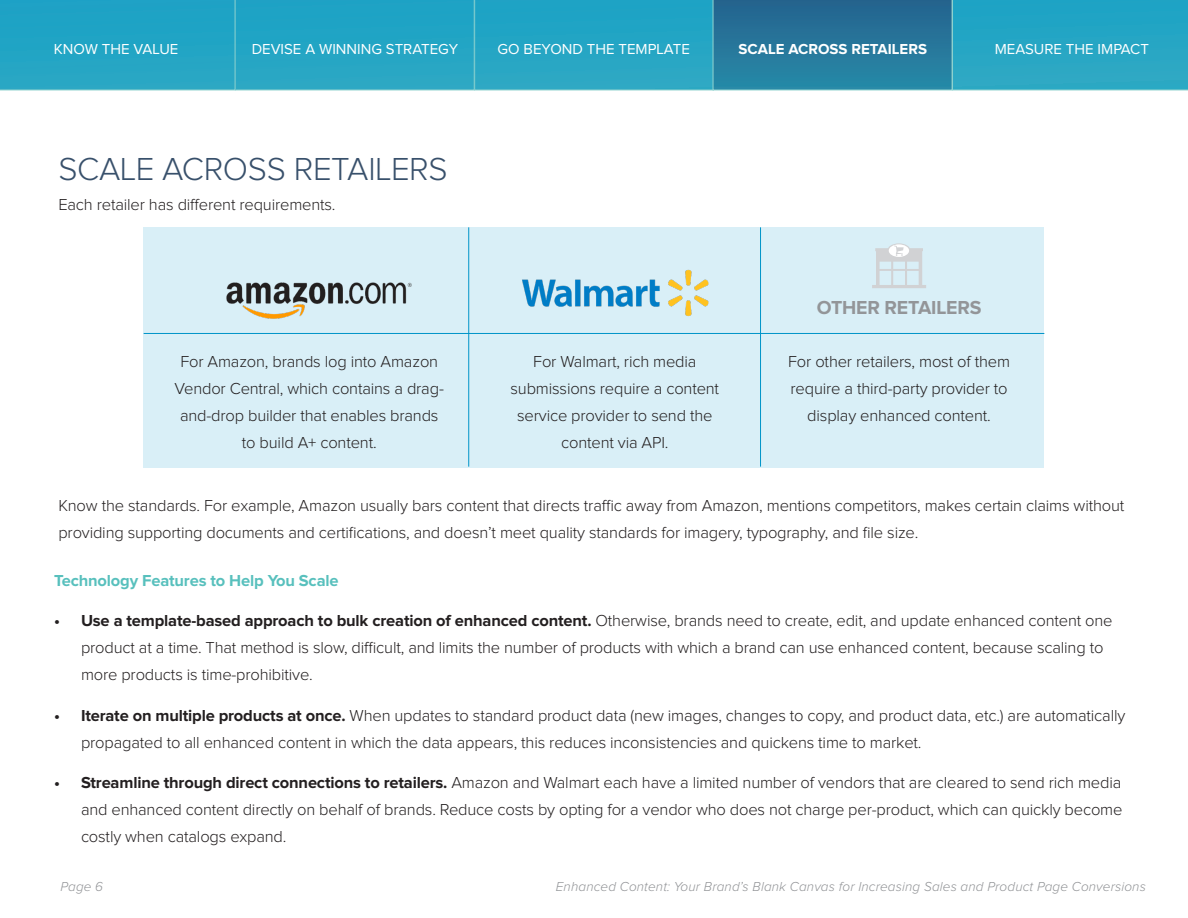
<style>
.page{position:relative;width:1188px;height:918px;background:#fff}
.page>*{position:absolute;margin:0;border:0;box-sizing:border-box;transform-origin:0 0}
.t1{font:300 33px "Proxima Nova";letter-spacing:-.01em;color:#38506b}
.t2{font:700 19.5px "Proxima Nova";letter-spacing:-.01em;color:#939598}
.t3{font:300 16.5px/27px "Proxima Nova";letter-spacing:-.01em;color:#231f20}
.t4{font:700 16.5px "Proxima Nova";letter-spacing:-.01em;color:#58c0bd}
.t5{font:15px "Proxima Nova";color:#fff}
.t6{font:700 15px "Proxima Nova";color:#fff}
.t7{font:italic 300 13.5px "Proxima Nova";letter-spacing:.01em;color:#919396}
.s1{font-weight:700}
</style>
<div class="page">
<div style="left:144px;top:227px;width:900px;height:241px;background:#d9eff7"></div>
<img style="left:522px;top:270px;width:187px;height:46px">
<img style="left:226px;top:282px;width:186px;height:37px">
<hr style="left:468px;top:227px;width:1px;height:240px;background:#0094c8">
<hr style="left:144px;top:333px;width:900px;height:1px;background:#0094c8">
<hr style="left:760px;top:227px;width:1px;height:240px;background:#0094c8">
<svg style="left:872px;top:243px;width:54px;height:45px"></svg>
<svg style="left:0;top:0;width:1188px;height:90px;background:#259cbc"></svg>
<p class="t5" style="left:54px;top:42px;width:126px">KNOW THE VALUE</p>
<p class="t5" style="left:252px;top:42px;width:208px">DEVISE A WINNING STRATEGY</p>
<p class="t5" style="left:995px;top:42px;width:156px">MEASURE THE IMPACT</p>
<p class="t5" style="left:498px;top:42px;width:194px">GO BEYOND THE TEMPLATE</p>
<p class="t6" style="left:739px;top:42px;width:190px">SCALE ACROSS RETAILERS</p>
<p class="t1" style="left:58px;top:154px;width:391px">SCALE ACROSS RETAILERS</p>
<p class="t3" style="left:58px;top:192px;width:279px">Each retailer has different requirements.</p>
<p class="t3" style="left:175px;top:348px;width:271px;text-align:center">For Amazon, brands log into Amazon<br>Vendor Central, which contains a drag&shy;and-drop builder that enables brands to build A+ content.</p>
<p class="t3" style="left:511px;top:348px;width:210px;text-align:center">For Walmart, rich media submissions require a content service provider to send the content via API.</p>
<p class="t2" style="left:817px;top:298px;width:166px">OTHER RETAILERS</p>
<p class="t3" style="left:788px;top:348px;width:223px;text-align:center">For other retailers, most of them require a third-party provider to display enhanced content.</p>
<p class="t3" style="left:58px;top:492px;width:1067px">Know the standards. For example, Amazon usually bars content that directs traffic away from Amazon, mentions competitors, makes certain claims without providing supporting documents and certifications, and doesn’t meet quality standards for imagery, typography, and file size.</p>
<p class="t4" style="left:54px;top:573px;width:286px">Technology Features to Help You Scale</p>
<p class="t3" style="left:81px;top:608px;width:1033px;text-indent:-27px"><span class="s1">• Use a template-based approach to bulk creation of enhanced content.</span> Otherwise, brands need to create, edit, and update enhanced content one product at a time. That method is slow, difficult, and limits the number of products with which a brand can use enhanced content, because scaling to more products is time-prohibitive.</p>
<p class="t3" style="left:81px;top:703px;width:1046px;text-indent:-27px"><span class="s1">• Iterate on multiple products at once.</span> When updates to standard product data (new images, changes to copy, and product data, etc.) are automatically propagated to all enhanced content in which the data appears, this reduces inconsistencies and quickens time to market.</p>
<p class="t3" style="left:81px;top:770px;width:1043px;text-align:justify;text-indent:-27px"><span class="s1">• Streamline through direct connections to retailers.</span> Amazon and Walmart each have a limited number of vendors that are cleared to send rich media and enhanced content directly on behalf of brands. Reduce costs by opting for a vendor who does not charge per-product, which can quickly become costly when catalogs expand.</p>
<p class="t7" style="left:60px;top:880px;width:44px">Page 6</p>
<p class="t7" style="left:556px;top:880px;width:592px">Enhanced Content: Your Brand’s Blank Canvas for Increasing Sales and Product Page Conversions</p>
</div>
